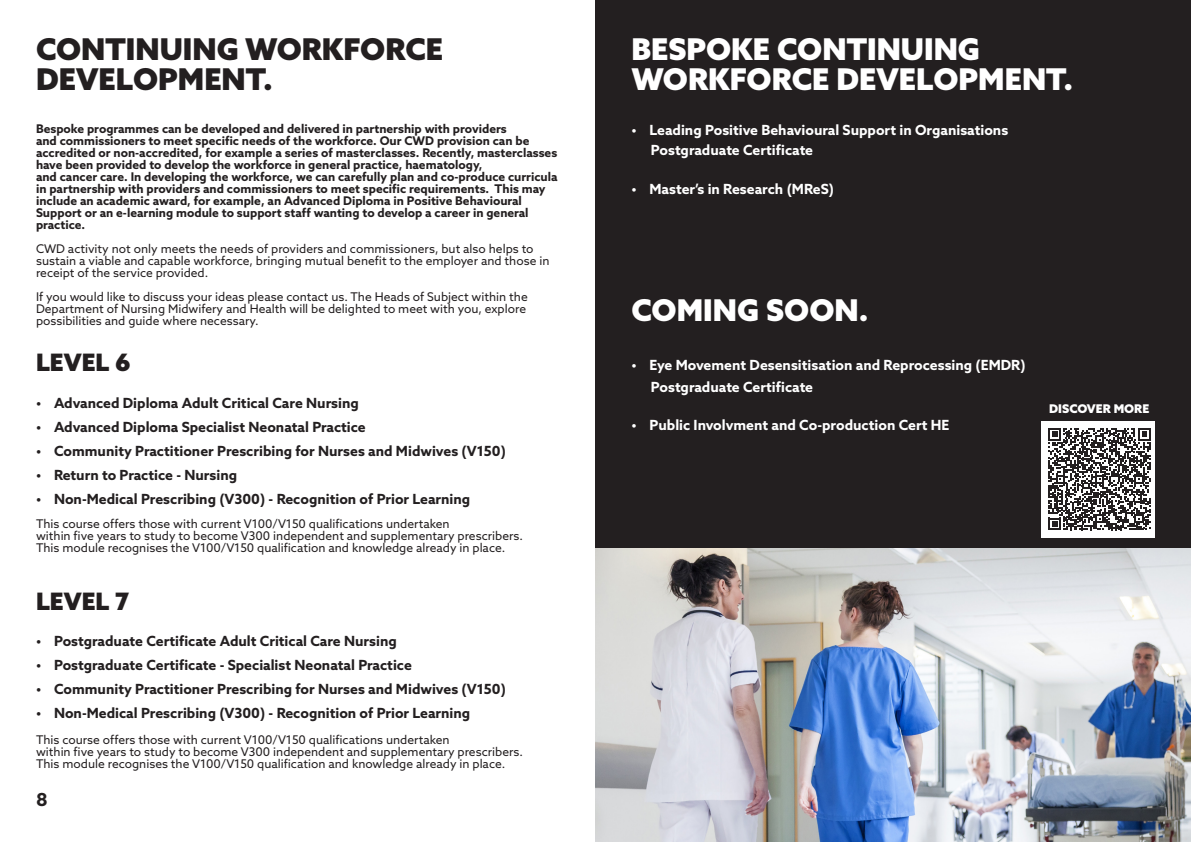
<style>
.page{position:relative;width:1191px;height:842px;background:#fff}
.page>*{position:absolute;margin:0;border:0;box-sizing:border-box;transform-origin:0 0}
.t1{font:900 30px "Azo Sans";color:#fff}
.t2{font:900 30px "Azo Sans";color:#231f20}
.t3{font:900 24px "Azo Sans";color:#231f20}
.t4{font:700 18px "Azo Sans";color:#231f20}
.t5{font:700 14px "Azo Sans";color:#231f20}
.t6{font:700 14px "Azo Sans";color:#fff}
.t7{font:12px/12px "Azo Sans";color:#231f20}
.t8{font:700 12px/12px "Azo Sans";color:#231f20}
.t9{font:900 12px "Azo Sans";color:#fff}
</style>
<div class="page">
<div style="left:595px;top:0;width:596px;height:548px;background:#231f20"></div>
<img style="left:595px;top:548px;width:596px;height:294px">
<div style="left:1041px;top:421px;width:114px;height:116px;background:#fff"></div>
<svg style="left:1048px;top:428px;width:102px;height:102px"></svg>
<p class="t2" style="left:36px;top:29px;width:408px">CONTINUING WORKFORCE</p>
<p class="t2" style="left:36px;top:59px;width:238px">DEVELOPMENT.</p>
<p class="t8" style="left:36px;top:122px;width:523px">Bespoke programmes can be developed and delivered in partnership with providers<br>and commissioners to meet specific needs of the workforce. Our CWD provision can be accredited or non-accredited, for example a series of masterclasses. Recently, masterclasses have been provided to develop the workforce in general practice, haematology,</p>
<p class="t8" style="left:36px;top:170px;width:523px">and cancer care. In developing the workforce, we can carefully plan and co-produce curricula in partnership with providers and commissioners to meet specific requirements. This may include an academic award, for example, an Advanced Diploma in Positive Behavioural Support or an e-learning module to support staff wanting to develop a career in general practice.</p>
<p class="t7" style="left:36px;top:243px;width:515px">CWD activity not only meets the needs of providers and commissioners, but also helps to sustain a viable and capable workforce, bringing mutual benefit to the employer and those in receipt of the service provided.</p>
<p class="t7" style="left:36px;top:291px;width:493px">If you would like to discuss your ideas please contact us. The Heads of Subject within the</p>
<p class="t7" style="left:36px;top:303px;width:491px">Department of Nursing Midwifery and Health will be delighted to meet with you, explore</p>
<p class="t7" style="left:36px;top:315px;width:224px">possibilities and guide where necessary.</p>
<p class="t3" style="left:36px;top:347px;width:96px">LEVEL 6</p>
<p class="t5" style="left:36px;top:394px;width:324px">• Advanced Diploma Adult Critical Care Nursing</p>
<p class="t5" style="left:36px;top:418px;width:331px">• Advanced Diploma Specialist Neonatal Practice</p>
<p class="t5" style="left:36px;top:442px;width:471px">• Community Practitioner Prescribing for Nurses and Midwives (V150)</p>
<p class="t5" style="left:36px;top:466px;width:203px">• Return to Practice - Nursing</p>
<p class="t5" style="left:36px;top:490px;width:436px">• Non-Medical Prescribing (V300) - Recognition of Prior Learning</p>
<p class="t7" style="left:36px;top:518px;width:415px">This course offers those with current V100/V150 qualifications undertaken</p>
<p class="t7" style="left:36px;top:530px;width:488px">within five years to study to become V300 independent and supplementary prescribers.</p>
<p class="t7" style="left:36px;top:542px;width:471px">This module recognises the V100/V150 qualification and knowledge already in place.</p>
<p class="t3" style="left:36px;top:585px;width:95px">LEVEL 7</p>
<p class="t5" style="left:36px;top:632px;width:362px">• Postgraduate Certificate Adult Critical Care Nursing</p>
<p class="t5" style="left:36px;top:656px;width:377px">• Postgraduate Certificate - Specialist Neonatal Practice</p>
<p class="t5" style="left:36px;top:680px;width:471px">• Community Practitioner Prescribing for Nurses and Midwives (V150)</p>
<p class="t5" style="left:36px;top:704px;width:436px">• Non-Medical Prescribing (V300) - Recognition of Prior Learning</p>
<p class="t7" style="left:36px;top:734px;width:415px">This course offers those with current V100/V150 qualifications undertaken</p>
<p class="t7" style="left:36px;top:746px;width:488px">within five years to study to become V300 independent and supplementary prescribers.</p>
<p class="t7" style="left:36px;top:758px;width:471px">This module recognises the V100/V150 qualification and knowledge already in place.</p>
<p class="t4" style="left:36px;top:788px;width:13px">8</p>
<p class="t1" style="left:631px;top:29px;width:350px">BESPOKE CONTINUING</p>
<p class="t1" style="left:631px;top:59px;width:443px">WORKFORCE DEVELOPMENT.</p>
<p class="t6" style="left:631px;top:121px;width:378px">• Leading Positive Behavioural Support in Organisations</p>
<p class="t6" style="left:651px;top:141px;width:164px">Postgraduate Certificate</p>
<p class="t6" style="left:631px;top:180px;width:204px">• Master’s in Research (MReS)</p>
<p class="t1" style="left:631px;top:291px;width:238px">COMING SOON.</p>
<p class="t6" style="left:631px;top:356px;width:395px">• Eye Movement Desensitisation and Reprocessing (EMDR)</p>
<p class="t6" style="left:651px;top:377px;width:164px">Postgraduate Certificate</p>
<p class="t6" style="left:631px;top:416px;width:319px">• Public Involvment and Co-production Cert HE</p>
<p class="t9" style="left:1049px;top:401px;width:102px">DISCOVER MORE</p>
</div>
